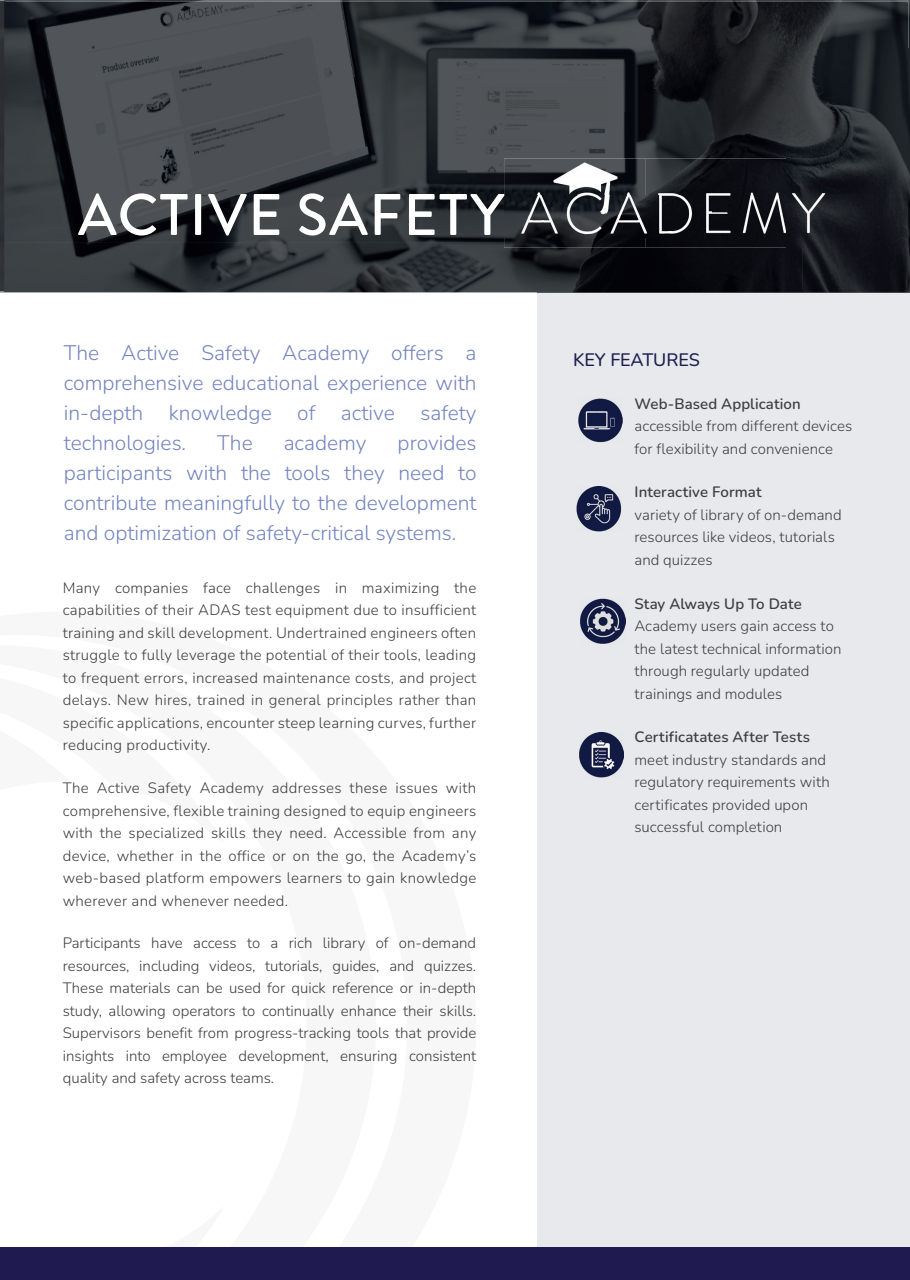
<style>
.page{position:relative;width:910px;height:1280px;background:#fff}
.page>*{position:absolute;margin:0;border:0;box-sizing:border-box;transform-origin:0 0}
.t1{font:500 58.5px "Brandon Grotesque";letter-spacing:.02em;color:#fff}
.t2{font:300 21px/30px "Nunito";color:#7585c1;text-align:justify}
.t3{font:500 18px "Nunito";color:#1c1e4f}
.t4{font:300 15px/22.5px "Nunito";letter-spacing:.005em;color:#3e3e3f}
.t5{font:600 15px "Nunito";letter-spacing:.01em;color:#3e3e3f}
.s1{font-weight:300}
</style>
<div class="page">
<div style="left:537px;top:292px;width:373px;height:979px;background:#e8e9ec"></div>
<hr style="left:537px;top:292px;width:373px;height:1px;background:#64676a">
<img style="left:580px;top:598px;width:45px;height:46px">
<img style="left:579px;top:732px;width:45px;height:45px">
<img style="left:576px;top:487px;width:46px;height:45px">
<img style="left:579px;top:398px;width:43px;height:45px">
<img style="left:909px;top:1px;width:1px;height:289px">
<img style="left:4px;top:49px;width:905px;height:243px">
<img style="left:4px;top:1px;width:905px;height:48px">
<img style="left:908px;top:49px;width:1px;height:241px">
<img style="left:65px;top:195px;width:334px;height:42px">
<img style="left:415px;top:195px;width:89px;height:42px">
<img style="left:504px;top:159px;width:330px;height:89px">
<img style="left:504px;top:195px;width:200px;height:42px">
<img style="left:712px;top:197px;width:28px;height:15px">
<div style="left:0;top:1247px;width:910px;height:33px;background:#1f1a4f"></div>
<h1 class="t1" style="left:78px;top:174px;width:428px">ACTIVE SAFETY</h1>
<h1 class="t1" style="left:64px;top:176px;width:681px">TRACKBASE <span class="s1">CONNECT</span> <sup>™</sup></h1>
<h2 class="t2" style="left:64px;top:336px;width:414px">The Active Safety Academy offers a comprehensive educational experience with in-depth knowledge of active safety technologies.</h2>
<h2 class="t2" style="left:64px;top:426px;width:414px;text-indent:334px">provides participants with the tools they need to contribute meaningfully to the development and optimization of safety-critical systems.</h2>
<p class="t4" style="left:63px;top:576px;width:415px;text-align:justify">Many companies face challenges in maximizing the capabilities of their ADAS test equipment due to insufficient training and skill development. Undertrained engineers often struggle to fully leverage the potential of their tools, leading to frequent errors, increased maintenance costs, and project delays. New hires, trained in general principles rather than specific applications, encounter steep learning curves, further reducing productivity.</p>
<p class="t4" style="left:63px;top:776px;width:415px;text-align:justify">The Active Safety Academy addresses these issues with comprehensive, flexible training designed to equip engineers with the specialized skills they need. Accessible from any device, whether in the office or on the go, the Academy’s web-based platform empowers learners to gain knowledge wherever and whenever needed.</p>
<p class="t4" style="left:63px;top:931px;width:415px;text-align:justify">Participants have access to a rich library of on-demand resources, including videos, tutorials, guides, and quizzes.<br>These materials can be used for quick reference or in-depth study, allowing operators to continually enhance their skills.<br>Supervisors benefit from progress-tracking tools that provide insights into employee development, ensuring consistent quality and safety across teams.</p>
<h2 class="t2" style="left:217px;top:426px;width:37px">The</h2>
<h2 class="t2" style="left:284px;top:426px;width:84px">academy</h2>
<p class="t3" style="left:573px;top:347px;width:129px">KEY FEATURES</p>
<p class="t5" style="left:634px;top:393px;width:168px">Web-Based Application</p>
<p class="t4" style="left:634px;top:414px;width:219px">accessible from different devices for flexibility and convenience</p>
<p class="t5" style="left:634px;top:482px;width:128px">Interactive Format</p>
<p class="t4" style="left:634px;top:503px;width:209px">variety of library of on-demand resources like videos, tutorials and quizzes</p>
<p class="t5" style="left:634px;top:593px;width:169px">Stay Always Up To Date</p>
<p class="t4" style="left:634px;top:614px;width:208px">Academy users gain access to the latest technical information through regularly updated trainings and modules</p>
<p class="t5" style="left:634px;top:727px;width:177px">Certificatates After Tests</p>
<p class="t4" style="left:634px;top:748px;width:197px">meet industry standards and regulatory requirements with certificates provided upon successful completion</p>
</div>
